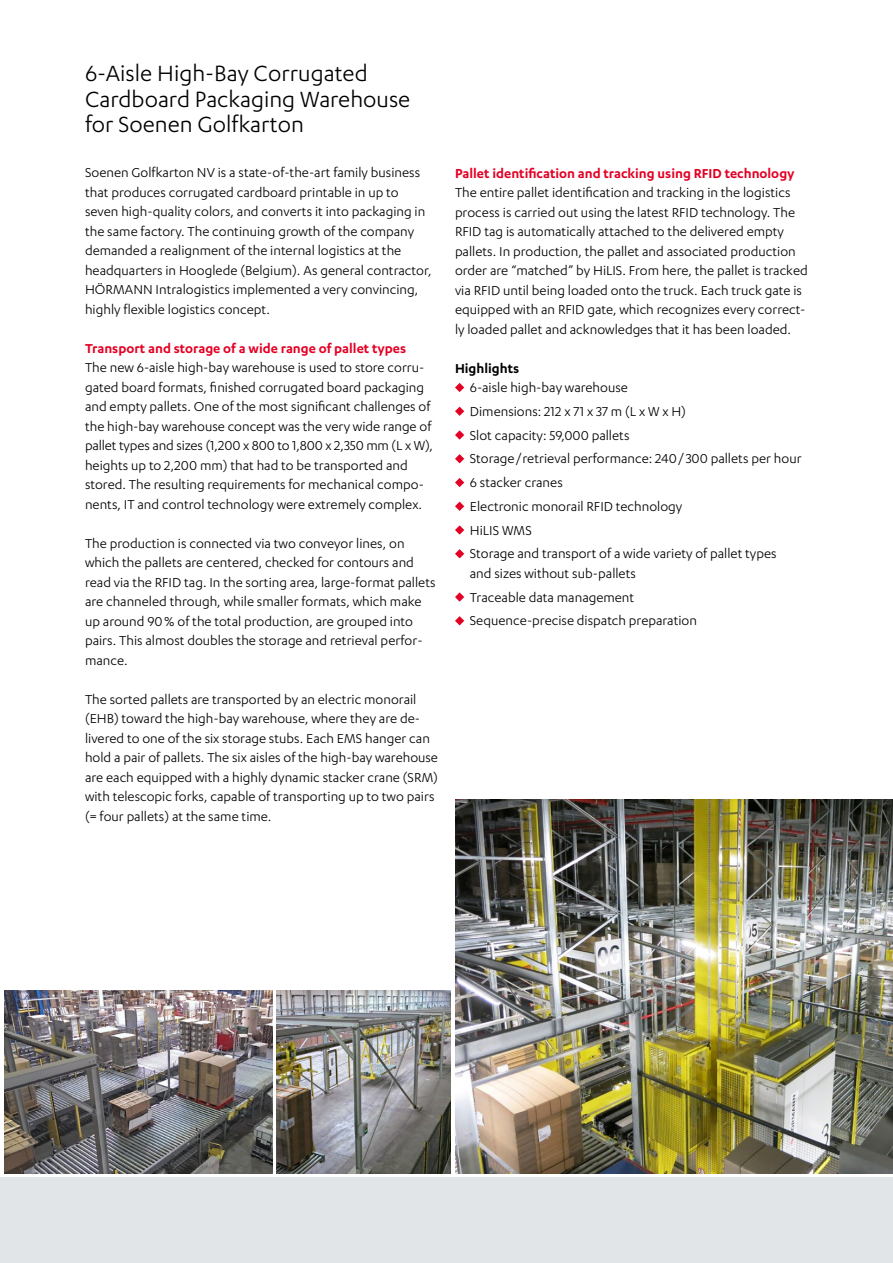
<style>
.page{position:relative;width:893px;height:1263px;background:#fff}
.page>*{position:absolute;margin:0;border:0;box-sizing:border-box;transform-origin:0 0}
.t1{font:25.5px/25.5px "Karbon";color:#000}
.t2{font:15px/19.5px "Karbon";color:#000}
.t3{font:600 15px "Karbon";color:#e40024}
.t4{font:600 15px "Karbon";color:#000}
</style>
<div class="page">
<img style="left:455px;top:799px;width:438px;height:375px">
<svg style="left:455px;top:383px;width:9px;height:9px"></svg>
<svg style="left:455px;top:407px;width:9px;height:9px"></svg>
<svg style="left:455px;top:430px;width:9px;height:10px"></svg>
<svg style="left:455px;top:454px;width:9px;height:9px"></svg>
<svg style="left:455px;top:478px;width:9px;height:9px"></svg>
<svg style="left:455px;top:502px;width:9px;height:9px"></svg>
<svg style="left:455px;top:525px;width:9px;height:10px"></svg>
<svg style="left:455px;top:549px;width:9px;height:9px"></svg>
<svg style="left:455px;top:592px;width:9px;height:10px"></svg>
<svg style="left:455px;top:616px;width:9px;height:9px"></svg>
<div style="left:0;top:1178px;width:893px;height:85px;background:#e1e5e7"></div>
<img style="left:276px;top:991px;width:175px;height:183px">
<img style="left:4px;top:991px;width:268px;height:183px">
<h1 class="t1" style="left:85px;top:60px;width:327px">6-Aisle High-Bay Corrugated<br>Cardboard Packaging Warehouse for Soenen Golfkarton</h1>
<p class="t2" style="left:85px;top:162px;width:348px">Soenen Golfkarton NV is a state-of-the-art family business that produces corrugated cardboard printable in up to seven high-quality colors, and converts it into packaging in the same factory. The continuing growth of the company demanded a realignment of the internal logistics at the headquarters in Hooglede (Belgium). As general contractor, HÖRMANN Intralogistics implemented a very convincing, highly flexible logistics concept.</p>
<p class="t3" style="left:85px;top:340px;width:323px">Transport and storage of a wide range of pallet types</p>
<p class="t2" style="left:85px;top:357px;width:350px">The new 6-aisle high-bay warehouse is used to store corru&shy;gated board formats, finished corrugated board packaging and empty pallets. One of the most significant challenges of the high-bay warehouse concept was the very wide range of pallet types and sizes (1,200 x 800 to 1,800 x 2,350 mm (L x W), heights up to 2,200 mm) that had to be transported and stored. The resulting requirements for mechanical compo&shy;nents, IT and control technology were extremely complex.</p>
<p class="t2" style="left:85px;top:533px;width:352px">The production is connected via two conveyor lines, on which the pallets are centered, checked for contours and read via the RFID tag. In the sorting area, large-format pallets are channeled through, while smaller formats, which make up around 90 % of the total production, are grouped into pairs. This almost doubles the storage and retrieval perfor&shy;mance.</p>
<p class="t2" style="left:85px;top:689px;width:354px">The sorted pallets are transported by an electric monorail (EHB) toward the high-bay warehouse, where they are de&shy;livered to one of the six storage stubs. Each EMS hanger can hold a pair of pallets. The six aisles of the high-bay warehouse are each equipped with a highly dynamic stacker crane (SRM) with telescopic forks, capable of transporting up to two pairs (= four pallets) at the same time.</p>
<p class="t3" style="left:455px;top:165px;width:341px">Pallet identification and tracking using RFID technology</p>
<p class="t2" style="left:455px;top:182px;width:354px">The entire pallet identification and tracking in the logistics process is carried out using the latest RFID technology. The RFID tag is automatically attached to the delivered empty pallets. In production, the pallet and associated production order are “matched” by HiLIS. From here, the pallet is tracked via RFID until being loaded onto the truck. Each truck gate is equipped with an RFID gate, which recognizes every correct&shy;ly loaded pallet and acknowledges that it has been loaded.</p>
<p class="t4" style="left:455px;top:360px;width:66px">Highlights</p>
<p class="t2" style="left:470px;top:375px;width:333px;line-height:23.7px">6-aisle high-bay warehouse<br>Dimensions: 212 x 71 x 37 m (L x W x H)<br>Slot capacity: 59,000 pallets<br>Storage / retrieval performance: 240 / 300 pallets per hour 6 stacker cranes<br>Electronic monorail RFID technology<br>HiLIS WMS<br>Storage and transport of a wide variety of pallet types</p>
<p class="t2" style="left:470px;top:561px;width:229px;line-height:23.7px">and sizes without sub-pallets<br>Traceable data management<br>Sequence-precise dispatch preparation</p>
</div>
